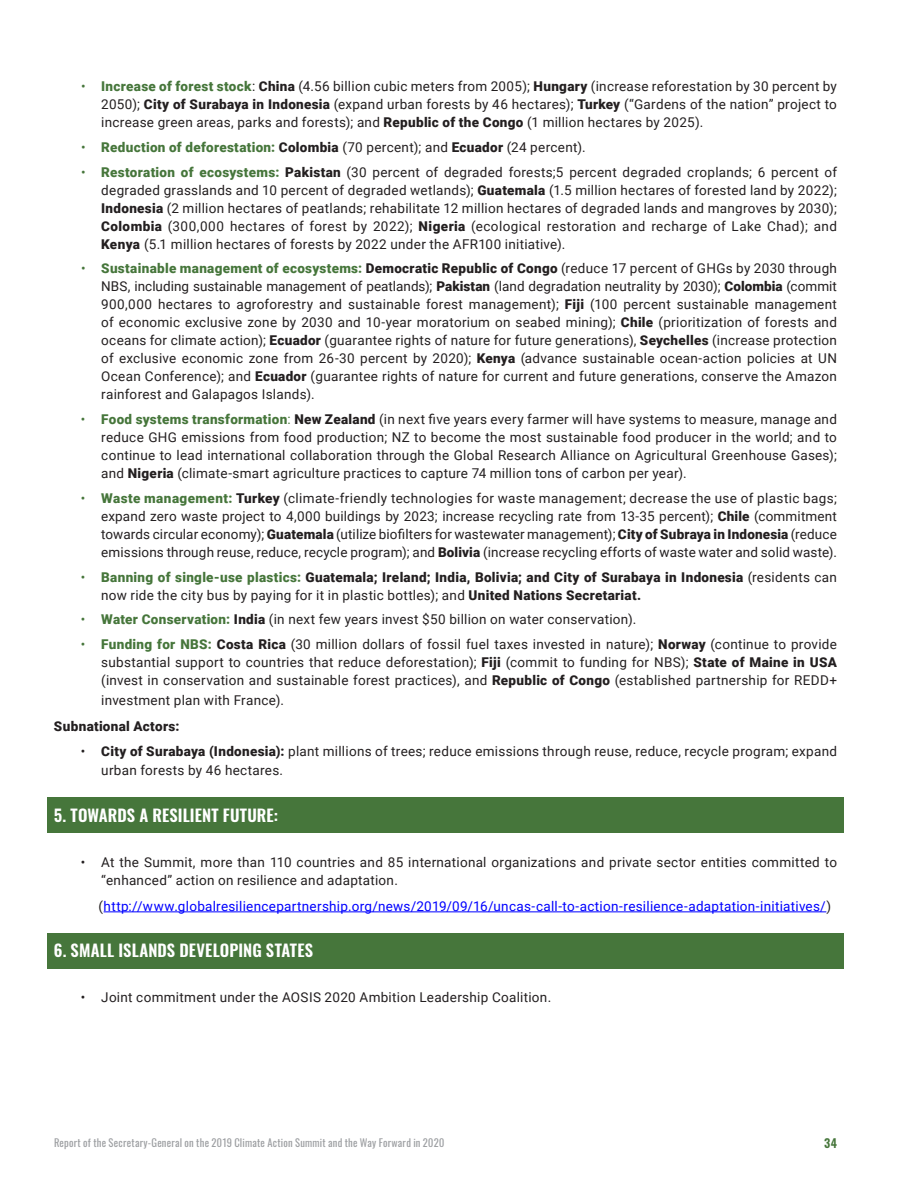
<style>
.page{position:relative;width:918px;height:1188px;background:#fff}
.page>*{position:absolute;margin:0;border:0;box-sizing:border-box;transform-origin:0 0}
.annex_chapter{font:600 16.5px "Oswald";letter-spacing:.01em;color:#fff}
.t1{font:13.5px/18px "Roboto";letter-spacing:.02em;color:#231f20;text-align:justify}
.annex_black_small_ti{font:900 13.5px/18px "Roboto";letter-spacing:.02em;color:#231f20}
.BODY_BASIC{font:13.5px "Roboto";letter-spacing:.02em;color:#00f}
.t2{font:600 12px "Oswald";color:#46763b}
.t3{font:10.5px "Oswald";letter-spacing:.02em;color:#9d9fa2}
.s1{color:#46763b}
.s2{font-weight:900;color:#46763b}
.s3{font-weight:900}
.s4{font-weight:400;color:#46763b}
.s5{font-weight:400}
.s6{color:#231f20}
</style>
<div class="page">
<div style="left:47px;top:797px;width:797px;height:36px;background:#46763b"></div>
<hr style="left:104px;top:912px;width:722px;height:1px;background:#00f">
<div style="left:47px;top:933px;width:797px;height:36px;background:#46763b"></div>
<p class="t1" style="left:101px;top:77px;width:737px;text-indent:-20px"><span class="s1">•</span> <span class="s2">Increase of forest stock</span>: <span class="s3">China</span> (4.56 billion cubic meters from 2005); <span class="s3">Hungary</span> (increase reforestation by 30 percent by 2050); <span class="s3">City of Surabaya in Indonesia</span> (expand urban forests by 46 hectares); <span class="s3">Turkey</span> (“Gardens of the nation” project to increase green areas, parks and forests); and <span class="s3">Republic of the Congo</span> (1 million hectares by 2025).</p>
<p class="t1" style="left:81px;top:138px;width:506px"><span class="s1">•</span> <span class="s2">Reduction of deforestation:</span> <span class="s3">Colombia</span> (70 percent); and <span class="s3">Ecuador</span> (24 percent).</p>
<p class="t1" style="left:101px;top:162px;width:737px;text-indent:-20px"><span class="s1">•</span> <span class="s2">Restoration of ecosystems:</span> <span class="s3">Pakistan</span> (30 percent of degraded forests;5 percent degraded croplands; 6 percent of degraded grasslands and 10 percent of degraded wetlands); <span class="s3">Guatemala</span> (1.5 million hectares of forested land by 2022); <span class="s3">Indonesia</span> (2 million hectares of peatlands; rehabilitate 12 million hectares of degraded lands and mangroves by 2030); <span class="s3">Colombia</span> (300,000 hectares of forest by 2022); <span class="s3">Nigeria</span> (ecological restoration and recharge of Lake Chad); and <span class="s3">Kenya</span> (5.1 million hectares of forests by 2022 under the AFR100 initiative).</p>
<p class="t1" style="left:101px;top:259px;width:737px;text-indent:-20px"><span class="s1">•</span> <span class="s2">Sustainable management of ecosystems:</span> <span class="s3">Democratic Republic of Congo</span> (reduce 17 percent of GHGs by 2030 through NBS, including sustainable management of peatlands); <span class="s3">Pakistan</span> (land degradation neutrality by 2030); <span class="s3">Colombia</span> (commit 900,000 hectares to agroforestry and sustainable forest management); <span class="s3">Fiji</span> (100 percent sustainable management of economic exclusive zone by 2030 and 10-year moratorium on seabed mining); <span class="s3">Chile</span> (prioritization of forests and oceans for climate action); <span class="s3">Ecuador</span> (guarantee rights of nature for future generations), <span class="s3">Seychelles</span> (increase protection of exclusive economic zone from 26-30 percent by 2020); <span class="s3">Kenya</span> (advance sustainable ocean-action policies at UN Ocean Conference); and <span class="s3">Ecuador</span> (guarantee rights of nature for current and future generations, conserve the Amazon rainforest and Galapagos Islands).</p>
<p class="t1" style="left:101px;top:410px;width:737px;text-indent:-20px"><span class="s1">•</span> <span class="s2">Food systems transformation</span><span class="s1">:</span> <span class="s3">New Zealand</span> (in next five years every farmer will have systems to measure, manage and reduce GHG emissions from food production; NZ to become the most sustainable food producer in the world; and to continue to lead international collaboration through the Global Research Alliance on Agricultural Greenhouse Gases); and <span class="s3">Nigeria</span> (climate-smart agriculture practices to capture 74 million tons of carbon per year).</p>
<p class="t1" style="left:101px;top:489px;width:737px;text-indent:-20px"><span class="s1">•</span> <span class="s2">Waste management:</span> <span class="s3">Turkey</span> (climate-friendly technologies for waste management; decrease the use of plastic bags; expand zero waste project to 4,000 buildings by 2023; increase recycling rate from 13-35 percent); <span class="s3">Chile</span> (commitment towards circular economy); <span class="s3">Guatemala</span> (utilize biofilters for wastewater management); <span class="s3">City of Subraya in Indonesia</span> (reduce emissions through reuse, reduce, recycle program); and <span class="s3">Bolivia</span> (increase recycling efforts of waste water and solid waste).</p>
<p class="annex_black_small_ti" style="left:101px;top:567px;width:737px;text-indent:-20px"><span class="s4">•</span> <span class="s1">Banning of single-use plastics:</span> Guatemala; Ireland; India, Bolivia; and City of Surabaya in Indonesia <span class="s5">(residents can now ride the city bus by paying for it in plastic bottles); and</span> United Nations Secretariat.</p>
<p class="t1" style="left:81px;top:610px;width:557px"><span class="s1">•</span> <span class="s2">Water Conservation:</span> <span class="s3">India</span> (in next few years invest $50 billion on water conservation).</p>
<p class="t1" style="left:101px;top:635px;width:737px;text-indent:-20px"><span class="s1">•</span> <span class="s2">Funding for NBS:</span> <span class="s3">Costa Rica</span> (30 million dollars of fossil fuel taxes invested in nature); <span class="s3">Norway</span> (continue to provide substantial support to countries that reduce deforestation); <span class="s3">Fiji</span> (commit to funding for NBS); <span class="s3">State of Maine in USA </span>(invest in conservation and sustainable forest practices), and <span class="s3">Republic of Congo</span> (established partnership for REDD+</p>
<p class="t1" style="left:101px;top:690px;width:184px">investment plan with France).</p>
<p class="annex_black_small_ti" style="left:54px;top:717px;width:127px">Subnational Actors:</p>
<p class="t1" style="left:101px;top:741px;width:737px;line-height:19.5px;text-indent:-20px">• <span class="s3">City of Surabaya (Indonesia):</span> plant millions of trees; reduce emissions through reuse, reduce, recycle program; expand urban forests by 46 hectares.</p>
<p class="annex_chapter" style="left:54px;top:803px;width:226px">5. TOWARDS A RESILIENT FUTURE:</p>
<p class="t1" style="left:101px;top:852px;width:737px;text-indent:-20px">• At the Summit, more than 110 countries and 85 international organizations and private sector entities committed to “enhanced” action on resilience and adaptation.</p>
<p class="BODY_BASIC" style="left:99px;top:897px;width:734px"><span class="s6">(</span>http://www.globalresiliencepartnership.org/news/2019/09/16/uncas-call-to-action-resilience-adaptation-initiatives/<span class="s6">)</span></p>
<p class="annex_chapter" style="left:54px;top:939px;width:261px">6. SMALL ISLANDS DEVELOPING STATES</p>
<p class="t1" style="left:81px;top:988px;width:472px">• Joint commitment under the AOSIS 2020 Ambition Leadership Coalition.</p>
<p class="t3" style="left:54px;top:1135px;width:392px">Report of the Secretary-General on the 2019 Climate Action Summit and the Way Forward in 2020</p>
<p class="t2" style="left:824px;top:1134px;width:14px">34</p>
</div>
